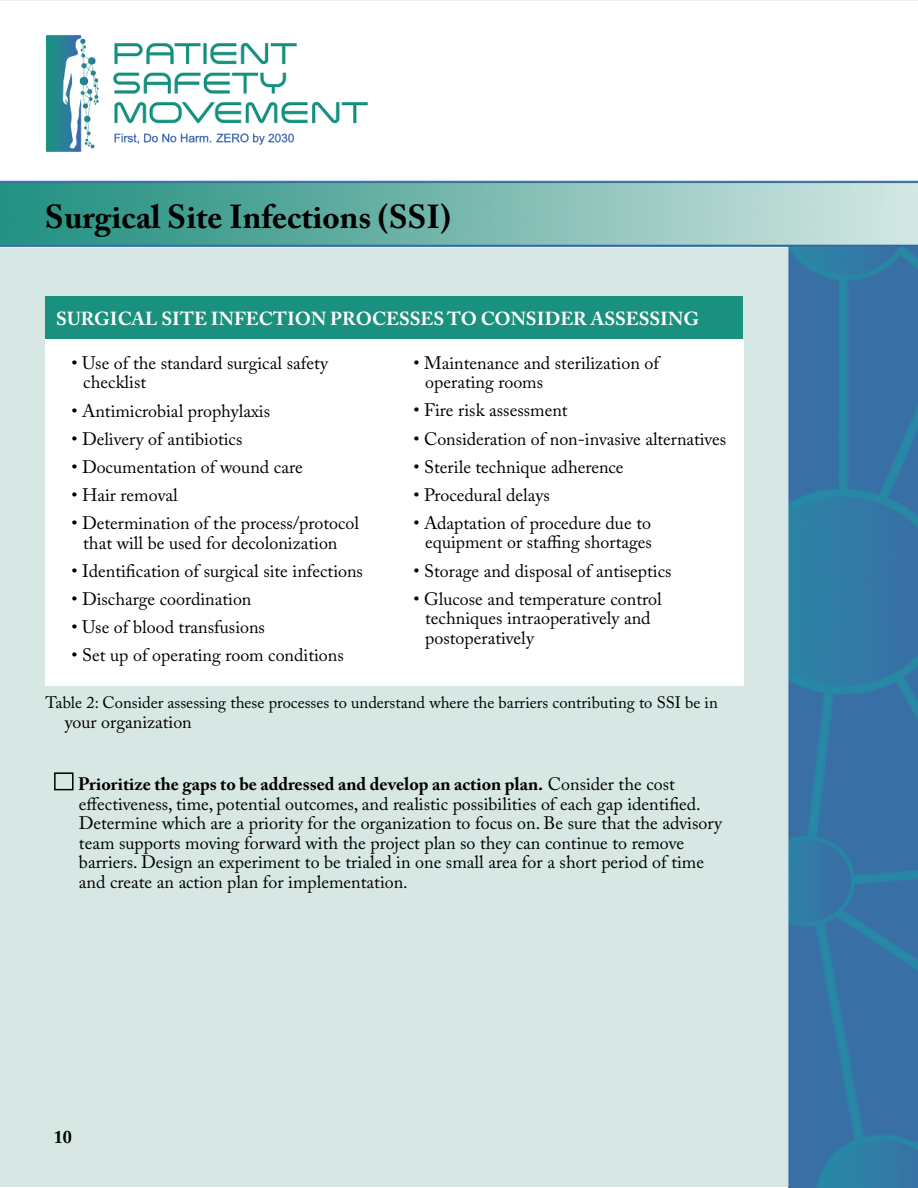
<style>
.page{position:relative;width:918px;height:1188px;background:#fff}
.page>*{position:absolute;margin:0;border:0;box-sizing:border-box;transform-origin:0 0}
.t1{font:700 33px "Adobe Caslon Pro";color:#000}
.t2{font:700 18.75px "Adobe Caslon Pro";color:#fff}
.t3{font:18px/19.5px "Adobe Caslon Pro";color:#000}
.t4{font:700 18px "Adobe Caslon Pro";color:#000}
.t5{font:16.5px "Adobe Caslon Pro";color:#000}
.s1{font-weight:700}
</style>
<div class="page">
<img style="left:1px;top:0;width:917px;height:1188px">
<div style="left:45px;top:297px;width:698px;height:43px;background:#1a917e"></div>
<div style="left:45px;top:339px;width:699px;height:347px;background:#fff"></div>
<div style="left:54px;top:772px;width:20px;height:18px;border:2px solid #000"></div>
<h1 class="t1" style="left:45px;top:197px;width:408px">Surgical Site Infections (SSI)</h1>
<p class="t2" style="left:56px;top:308px;width:644px">SURGICAL SITE INFECTION PROCESSES TO CONSIDER ASSESSING</p>
<p class="t3" style="left:83px;top:353px;width:246px;text-indent:-12px">• Use of the standard surgical safety checklist</p>
<p class="t3" style="left:71px;top:401px;width:200px">• Antimicrobial prophylaxis</p>
<p class="t3" style="left:71px;top:429px;width:173px">• Delivery of antibiotics</p>
<p class="t3" style="left:71px;top:457px;width:233px">• Documentation of wound care</p>
<p class="t3" style="left:71px;top:485px;width:108px">• Hair removal</p>
<p class="t3" style="left:71px;top:513px;width:289px;text-align:center">• Determination of the process/protocol that will be used for decolonization</p>
<p class="t3" style="left:71px;top:561px;width:293px">• Identification of surgical site infections</p>
<p class="t3" style="left:71px;top:589px;width:182px">• Discharge coordination</p>
<p class="t3" style="left:71px;top:617px;width:195px">• Use of blood transfusions</p>
<p class="t3" style="left:71px;top:645px;width:274px">• Set up of operating room conditions</p>
<p class="t3" style="left:425px;top:353px;width:235px;text-indent:-12px">• Maintenance and sterilization of operating rooms</p>
<p class="t3" style="left:413px;top:401px;width:156px">• Fire risk assessment</p>
<p class="t3" style="left:413px;top:429px;width:314px">• Consideration of non-invasive alternatives</p>
<p class="t3" style="left:413px;top:457px;width:212px">• Sterile technique adherence</p>
<p class="t3" style="left:413px;top:485px;width:138px">• Procedural delays</p>
<p class="t3" style="left:413px;top:513px;width:240px;text-align:right">• Adaptation of procedure due to equipment or staffing shortages</p>
<p class="t3" style="left:413px;top:561px;width:260px">• Storage and disposal of antiseptics</p>
<p class="t3" style="left:425px;top:589px;width:238px;text-indent:-12px">• Glucose and temperature control techniques intraoperatively and postoperatively</p>
<p class="t5" style="left:45px;top:692px;width:674px">Table 2: Consider assessing these processes to understand where the barriers contributing to SSI be in</p>
<p class="t3" style="left:65px;top:712px;width:128px">your organization</p>
<p class="t3" style="left:78px;top:774px;width:645px"><span class="s1">Prioritize the gaps to be addressed and develop an action plan.</span> Consider the cost effectiveness, time, potential outcomes, and realistic possibilities of each gap identified.<br>Determine which are a priority for the organization to focus on. Be sure that the advisory team supports moving forward with the project plan so they can continue to remove barriers. Design an experiment to be trialed in one small area for a short period of time and create an action plan for implementation.</p>
<p class="t4" style="left:54px;top:1126px;width:19px">10</p>
</div>
